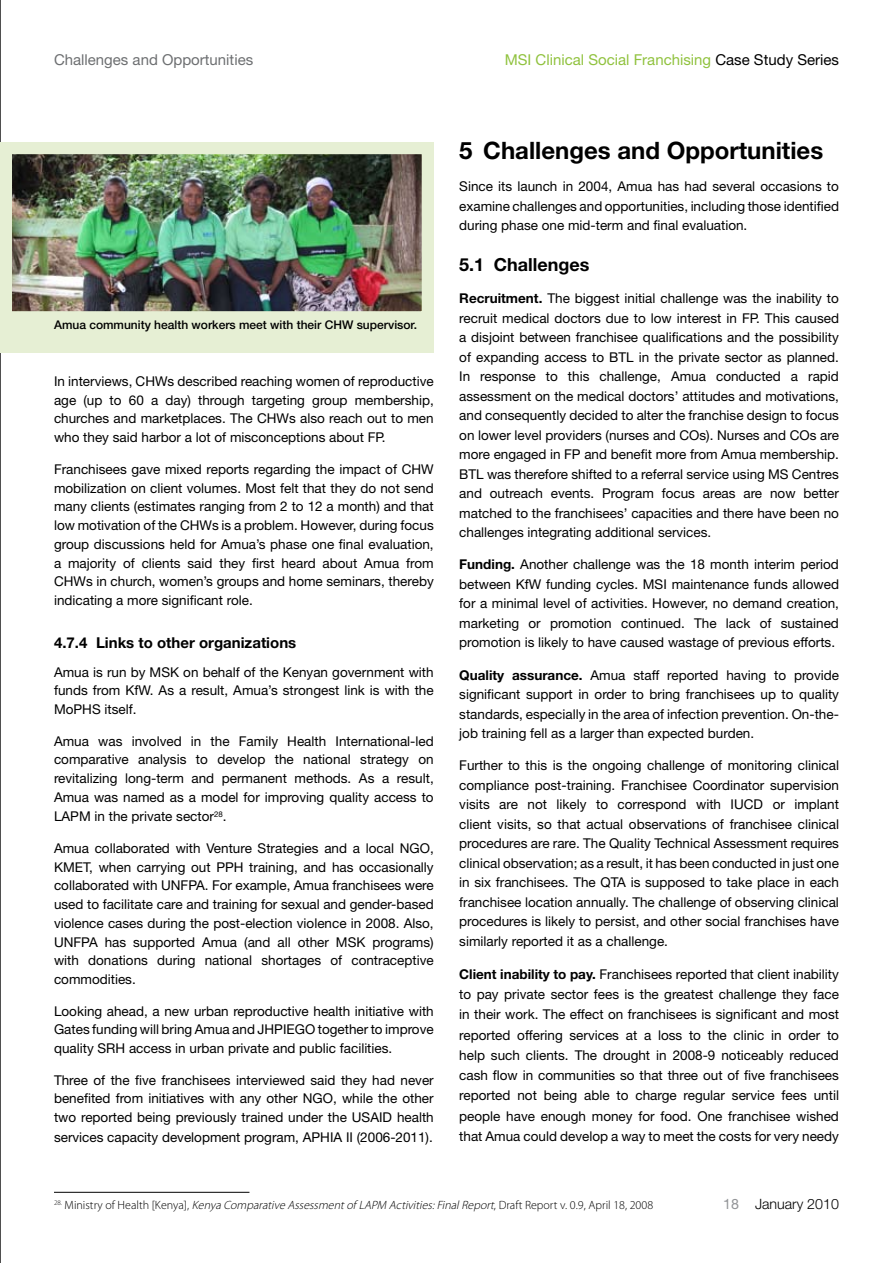
<style>
.page{position:relative;width:893px;height:1263px;background:#fff}
.page>*{position:absolute;margin:0;border:0;box-sizing:border-box;transform-origin:0 0}
.t1{font:700 24px "Helvetica Neue LT Std";color:#000}
.t2{font:700 18px "Helvetica Neue LT Std";color:#000}
.t3{font:15px "Helvetica Neue LT Std";color:#90c23e}
.t4{font:700 15px "Helvetica Neue LT Std";color:#000}
.t5{font:15px "Helvetica Neue LT Std";color:#6d6f71}
.t6{font:300 14.25px "Helvetica Neue LT Std";color:#000}
.t7{font:13.5px/19.5px "Helvetica Neue LT Std";color:#000;text-align:justify}
.t8{font:300 12px "Myriad Pro";color:#000}
.t9{font:500 12px "Helvetica Neue LT Std";color:#000}
.s1{color:#000}
.s2{font-weight:700}
.s3{font-style:italic}
.s4{font-weight:400;color:#939598}
</style>
<div class="page">
<hr style="left:0;top:0;width:1px;height:1263px;background:#000">
<div style="left:0;top:142px;width:434px;height:210px;background:#e6efd4"></div>
<img style="left:13px;top:155px;width:408px;height:155px">
<hr style="left:54px;top:1192px;width:195px;height:1px;background:#000">
<p class="t5" style="left:54px;top:50px;width:201px">Challenges and Opportunities</p>
<p class="t3" style="left:505px;top:50px;width:336px">MSI Clinical Social Franchising <span class="s1">Case Study Series</span></p>
<p class="t9" style="left:54px;top:318px;width:364px">Amua community health workers meet with their CHW supervisor.</p>
<p class="t7" style="left:54px;top:372px;width:381px;line-height:18.8px">In interviews, CHWs described reaching women of reproductive age (up to 60 a day) through targeting group membership, churches and marketplaces. The CHWs also reach out to men who they said harbor a lot of misconceptions about FP.</p>
<p class="t7" style="left:54px;top:459px;width:381px;line-height:18.8px">Franchisees gave mixed reports regarding the impact of CHW mobilization on client volumes. Most felt that they do not send many clients (estimates ranging from 2 to 12 a month) and that low motivation of the CHWs is a problem. However, during focus group discussions held for Amua’s phase one final evaluation, a majority of clients said they first heard about Amua from CHWs in church, women’s groups and home seminars, thereby indicating a more significant role.</p>
<p class="t4" style="left:54px;top:633px;width:244px">4.7.4 Links to other organizations</p>
<p class="t7" style="left:54px;top:662px;width:381px;line-height:18.8px">Amua is run by MSK on behalf of the Kenyan government with funds from KfW. As a result, Amua’s strongest link is with the MoPHS itself.</p>
<p class="t7" style="left:54px;top:731px;width:381px;line-height:18.9px">Amua was involved in the Family Health International-led comparative analysis to develop the national strategy on revitalizing long-term and permanent methods. As a result, Amua was named as a model for improving quality access to LAPM in the private sector<sup>28</sup>.</p>
<p class="t7" style="left:54px;top:838px;width:381px;line-height:18.8px">Amua collaborated with Venture Strategies and a local NGO, KMET, when carrying out PPH training, and has occasionally collaborated with UNFPA. For example, Amua franchisees were used to facilitate care and training for sexual and gender-based violence cases during the post-election violence in 2008. Also, UNFPA has supported Amua (and all other MSK programs) with donations during national shortages of contraceptive commodities.</p>
<p class="t7" style="left:54px;top:1001px;width:381px;line-height:18.8px">Looking ahead, a new urban reproductive health initiative with Gates funding will bring Amua and JHPIEGO together to improve quality SRH access in urban private and public facilities.</p>
<p class="t7" style="left:54px;top:1070px;width:381px;line-height:19px">Three of the five franchisees interviewed said they had never benefited from initiatives with any other NGO, while the other two reported being previously trained under the USAID health services capacity development program, APHIA II (2006-2011).</p>
<h1 class="t1" style="left:459px;top:136px;width:365px">5 Challenges and Opportunities</h1>
<p class="t7" style="left:459px;top:176px;width:381px">Since its launch in 2004, Amua has had several occasions to examine challenges and opportunities, including those identified during phase one mid-term and final evaluation.</p>
<h2 class="t2" style="left:459px;top:253px;width:132px">5.1 Challenges</h2>
<p class="t7" style="left:459px;top:289px;width:381px"><span class="s2">Recruitment.</span> The biggest initial challenge was the inability to recruit medical doctors due to low interest in FP. This caused a disjoint between franchisee qualifications and the possibility of expanding access to BTL in the private sector as planned.<br>In response to this challenge, Amua conducted a rapid assessment on the medical doctors’ attitudes and motivations, and consequently decided to alter the franchise design to focus on lower level providers (nurses and COs). Nurses and COs are more engaged in FP and benefit more from Amua membership.<br>BTL was therefore shifted to a referral service using MS Centres and outreach events. Program focus areas are now better matched to the franchisees’ capacities and there have been no challenges integrating additional services.</p>
<p class="t7" style="left:459px;top:555px;width:381px"><span class="s2">Funding.</span> Another challenge was the 18 month interim period between KfW funding cycles. MSI maintenance funds allowed for a minimal level of activities. However, no demand creation, marketing or promotion continued. The lack of sustained promotion is likely to have caused wastage of previous efforts.</p>
<p class="t7" style="left:459px;top:665px;width:381px"><span class="s2">Quality assurance.</span> Amua staff reported having to provide significant support in order to bring franchisees up to quality standards, especially in the area of infection prevention. On-the&shy;job training fell as a larger than expected burden.</p>
<p class="t7" style="left:459px;top:756px;width:381px">Further to this is the ongoing challenge of monitoring clinical compliance post-training. Franchisee Coordinator supervision visits are not likely to correspond with IUCD or implant client visits, so that actual observations of franchisee clinical procedures are rare. The Quality Technical Assessment requires clinical observation; as a result, it has been conducted in just one in six franchisees. The QTA is supposed to take place in each franchisee location annually. The challenge of observing clinical procedures is likely to persist, and other social franchises have similarly reported it as a challenge.</p>
<p class="t7" style="left:459px;top:964px;width:381px;line-height:20.2px"><span class="s2">Client inability to pay.</span> Franchisees reported that client inability to pay private sector fees is the greatest challenge they face in their work. The effect on franchisees is significant and most reported offering services at a loss to the clinic in order to help such clients. The drought in 2008-9 noticeably reduced cash flow in communities so that three out of five franchisees reported not being able to charge regular service fees until people have enough money for food. One franchisee wished that Amua could develop a way to meet the costs for very needy</p>
<p class="t8" style="left:54px;top:1198px;width:601px"><sup>28.</sup> Ministry of Health [Kenya], <span class="s3">Kenya Comparative Assessmentof LAPM Activities:FinalReport</span>, Draft Report v. 0.9, April 18, 2008</p>
<p class="t6" style="left:723px;top:1195px;width:117px"><span class="s4">18</span> January 2010</p>
</div>
